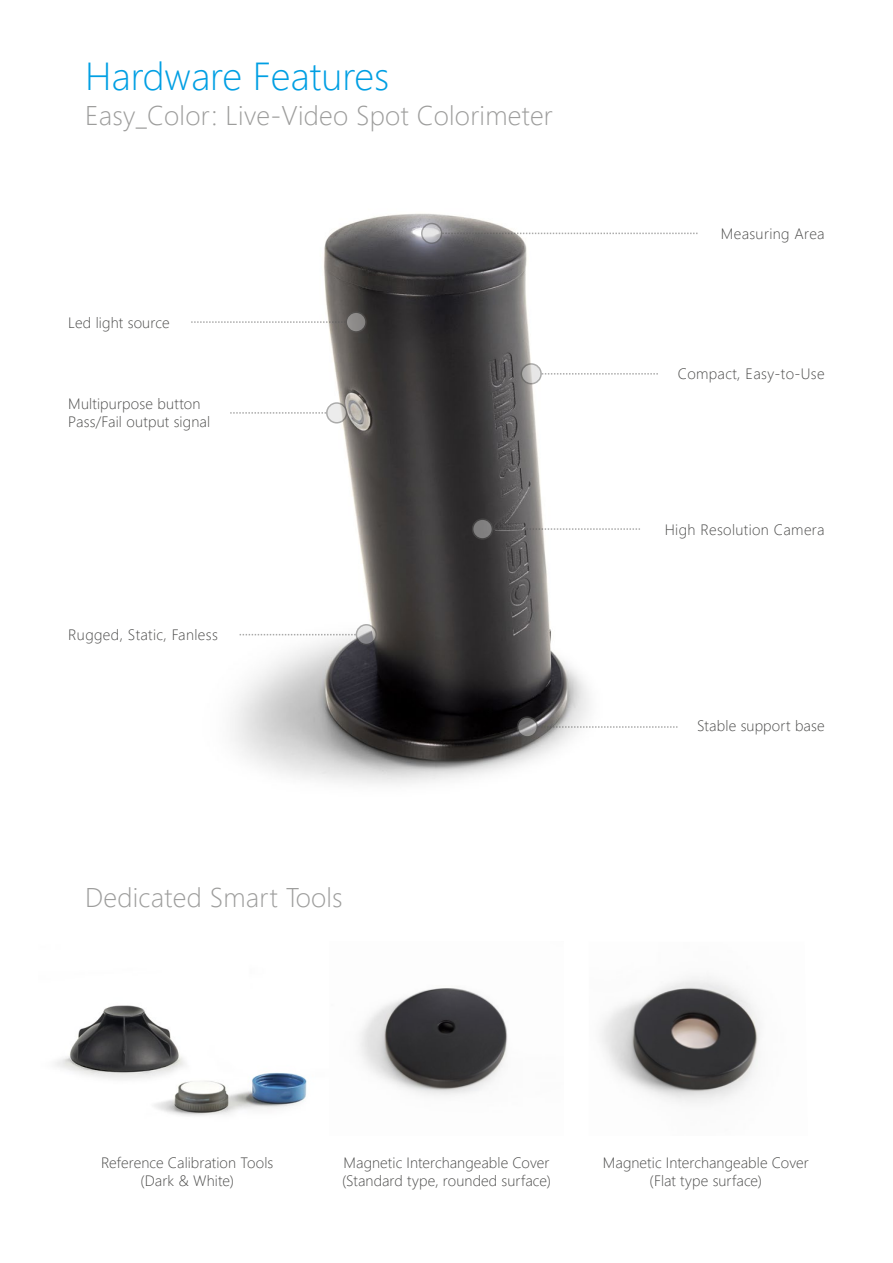
<style>
.page{position:relative;width:893px;height:1263px;background:#fff}
.page>*{position:absolute;margin:0;border:0;box-sizing:border-box;transform-origin:0 0}
.t1{font:300 39px "Segoe UI";color:#009fe3}
.t2{font:300 27px "Segoe UI";letter-spacing:.01em;color:#9d9d9c}
.t3{font:300 15px/18px "Segoe UI";letter-spacing:.01em;color:#4a4a49}
</style>
<div class="page">
<img style="left:232px;top:213px;width:466px;height:571px">
<svg style="left:422px;top:223px;width:20px;height:20px"></svg>
<div style="left:421px;top:223px;width:21px;height:21px;border:2px solid #575756;border-radius:50%"></div>
<svg style="left:442px;top:233px;width:256px;height:1px"></svg>
<svg style="left:327px;top:403px;width:20px;height:20px"></svg>
<div style="left:326px;top:402px;width:21px;height:21px;border:2px solid #575756;border-radius:50%"></div>
<svg style="left:230px;top:412px;width:96px;height:2px"></svg>
<svg style="left:473px;top:519px;width:19px;height:20px"></svg>
<div style="left:472px;top:518px;width:21px;height:22px;border:2px solid #575756;border-radius:50%"></div>
<svg style="left:493px;top:528px;width:147px;height:2px"></svg>
<svg style="left:356px;top:625px;width:20px;height:19px"></svg>
<div style="left:356px;top:624px;width:21px;height:21px;border:2px solid #575756;border-radius:50%"></div>
<svg style="left:240px;top:634px;width:116px;height:1px"></svg>
<svg style="left:346px;top:312px;width:20px;height:20px"></svg>
<div style="left:345px;top:311px;width:22px;height:22px;border:2px solid #575756;border-radius:50%"></div>
<svg style="left:191px;top:321px;width:154px;height:2px"></svg>
<svg style="left:517px;top:717px;width:20px;height:20px"></svg>
<div style="left:517px;top:716px;width:21px;height:22px;border:2px solid #575756;border-radius:50%"></div>
<svg style="left:538px;top:726px;width:139px;height:2px"></svg>
<svg style="left:521px;top:364px;width:20px;height:20px"></svg>
<div style="left:521px;top:363px;width:21px;height:21px;border:2px solid #575756;border-radius:50%"></div>
<svg style="left:542px;top:373px;width:116px;height:2px"></svg>
<img style="left:55px;top:1005px;width:252px;height:111px">
<img style="left:600px;top:977px;width:160px;height:126px">
<img style="left:360px;top:988px;width:148px;height:108px">
<h1 class="t1" style="left:85px;top:39px;width:306px">Hardware Features</h1>
<h2 class="t2" style="left:85px;top:90px;width:469px">Easy_Color: Live-Video Spot Colorimeter</h2>
<p class="t3" style="left:68px;top:312px;width:103px">Led light source</p>
<p class="t3" style="left:68px;top:394px;width:143px">Multipurpose button<br>Pass/Fail output signal</p>
<p class="t3" style="left:68px;top:624px;width:151px">Rugged, Static, Fanless</p>
<h2 class="t2" style="left:85px;top:872px;width:259px">Dedicated Smart Tools</h2>
<p class="t3" style="left:721px;top:223px;width:105px">Measuring Area</p>
<p class="t3" style="left:678px;top:363px;width:148px">Compact, Easy-to-Use</p>
<p class="t3" style="left:665px;top:519px;width:161px">High Resolution Camera</p>
<p class="t3" style="left:697px;top:715px;width:129px">Stable support base</p>
<p class="t3" style="left:101px;top:1152px;width:174px;text-align:center">Reference Calibration Tools (Dark &amp; White)</p>
<p class="t3" style="left:342px;top:1152px;width:210px">Magnetic Interchangeable Cover (Standard type, rounded surface)</p>
<p class="t3" style="left:603px;top:1152px;width:207px;text-align:center">Magnetic Interchangeable Cover (Flat type surface)</p>
</div>
